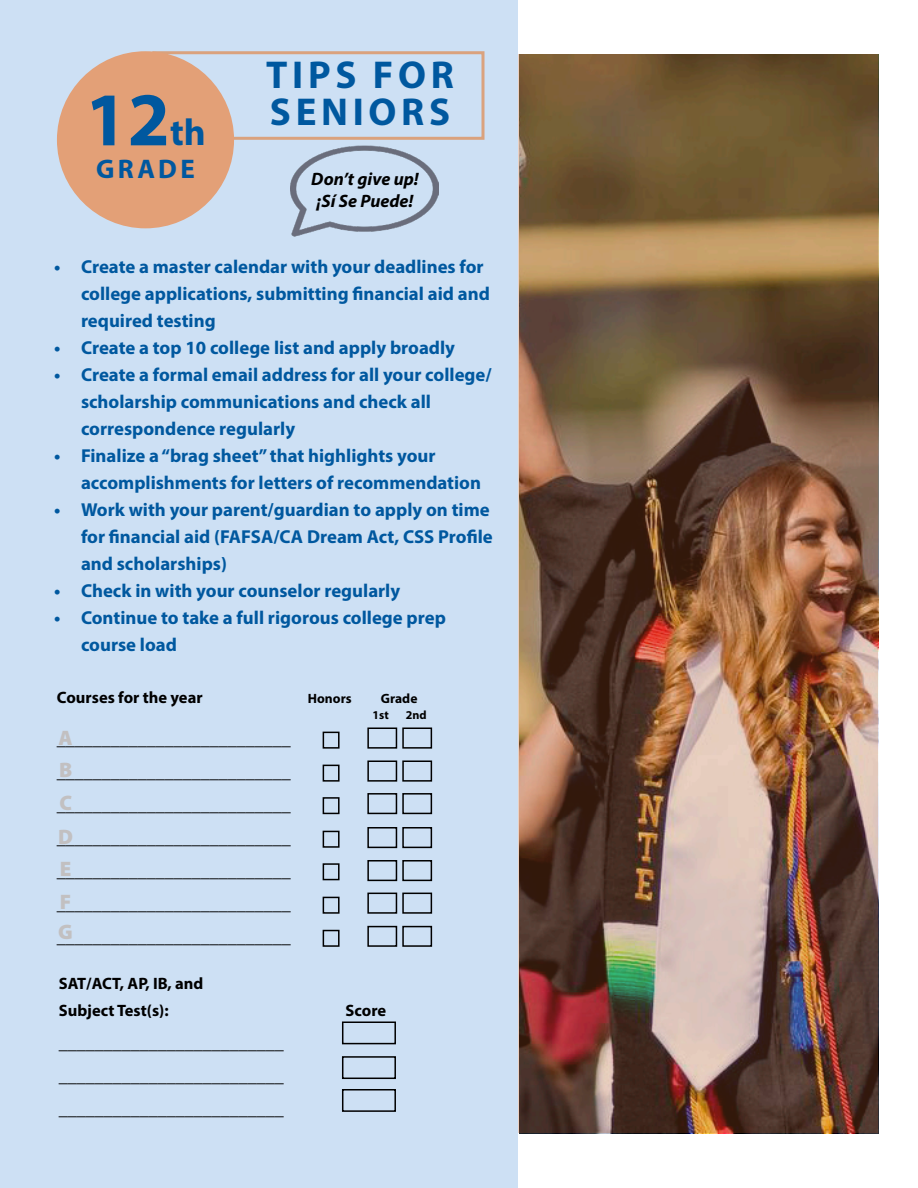
<style>
.page{position:relative;width:918px;height:1188px;background:#fff}
.page>*{position:absolute;margin:0;border:0;box-sizing:border-box;transform-origin:0 0}
.t1{font:700 76.5px "Myriad Pro";color:#00589f}
.t2{font:700 39px "Myriad Pro";letter-spacing:.12em;color:#00589f}
.t3{font:700 27px "Myriad Pro";letter-spacing:.12em;color:#00589f}
.t4{font:900 21px "Myriad Pro";color:#c2c0c1}
.t5{font:700 18.75px/27px "Myriad Pro";color:#00589f}
.t6{font:18px "Myriad Pro";color:#000}
.t7{font:italic 700 18px "Myriad Pro";color:#000}
.t8{font:700 16.5px "Myriad Pro";color:#000}
.t9{font:700 13.5px "Myriad Pro";color:#000}
.t10{font:700 12px "Myriad Pro";color:#000}
.s1{font-size:37.5px}
</style>
<div class="page">
<div style="left:0;top:0;width:518px;height:1188px;background:#cde0f4"></div>
<div style="left:152px;top:51px;width:332px;height:89px;border:3px solid #daa27d"></div>
<div style="left:57px;top:51px;width:177px;height:177px;background:#e3a077;border-radius:50%"></div>
<img style="left:518px;top:55px;width:360px;height:1078px">
<img style="left:290px;top:145px;width:148px;height:92px">
<div style="left:323px;top:732px;width:17px;height:17px;border:2px solid #000"></div>
<div style="left:367px;top:728px;width:30px;height:21px;border:2px solid #000"></div>
<div style="left:323px;top:765px;width:17px;height:17px;border:2px solid #000"></div>
<div style="left:323px;top:797px;width:17px;height:17px;border:2px solid #000"></div>
<div style="left:323px;top:831px;width:17px;height:17px;border:2px solid #000"></div>
<div style="left:323px;top:863px;width:17px;height:17px;border:2px solid #000"></div>
<div style="left:323px;top:897px;width:17px;height:17px;border:2px solid #000"></div>
<div style="left:323px;top:930px;width:17px;height:17px;border:2px solid #000"></div>
<div style="left:402px;top:728px;width:30px;height:21px;border:2px solid #000"></div>
<div style="left:367px;top:760px;width:30px;height:22px;border:2px solid #000"></div>
<div style="left:402px;top:760px;width:30px;height:22px;border:2px solid #000"></div>
<div style="left:367px;top:793px;width:30px;height:21px;border:2px solid #000"></div>
<div style="left:402px;top:793px;width:30px;height:21px;border:2px solid #000"></div>
<div style="left:367px;top:827px;width:30px;height:21px;border:2px solid #000"></div>
<div style="left:402px;top:827px;width:30px;height:21px;border:2px solid #000"></div>
<div style="left:367px;top:860px;width:30px;height:21px;border:2px solid #000"></div>
<div style="left:402px;top:860px;width:30px;height:21px;border:2px solid #000"></div>
<div style="left:367px;top:893px;width:30px;height:21px;border:2px solid #000"></div>
<div style="left:402px;top:893px;width:30px;height:21px;border:2px solid #000"></div>
<div style="left:367px;top:926px;width:30px;height:21px;border:2px solid #000"></div>
<div style="left:402px;top:926px;width:30px;height:21px;border:2px solid #000"></div>
<div style="left:342px;top:1022px;width:54px;height:22px;border:2px solid #000"></div>
<div style="left:342px;top:1056px;width:54px;height:23px;border:2px solid #000"></div>
<div style="left:342px;top:1089px;width:54px;height:23px;border:2px solid #000"></div>
<p class="t1" style="left:85px;top:70px;width:122px">12<span class="s1">th</span></p>
<p class="t3" style="left:96px;top:151px;width:100px">GRADE</p>
<p class="t2" style="left:266px;top:49px;width:189px">TIPS FOR</p>
<p class="t2" style="left:270px;top:87px;width:182px">SENIORS</p>
<p class="t7" style="left:311px;top:167px;width:109px">Don’t give up!</p>
<p class="t7" style="left:317px;top:189px;width:98px">¡Sí Se Puede!</p>
<p class="t5" style="left:81px;top:252px;width:410px;text-indent:-27px">• Create a master calendar with your deadlines for college applications, submitting financial aid and required testing</p>
<p class="t5" style="left:54px;top:333px;width:403px">• Create a top 10 college list and apply broadly</p>
<p class="t5" style="left:81px;top:360px;width:412px;text-indent:-27px">• Create a formal email address for all your college/ scholarship communications and check all correspondence regularly</p>
<p class="t5" style="left:81px;top:441px;width:402px;text-indent:-27px">• Finalize a “brag sheet” that highlights your accomplishments for letters of recommendation</p>
<p class="t5" style="left:81px;top:495px;width:413px;text-indent:-27px">• Work with your parent/guardian to apply on time for financial aid (FAFSA/CA Dream Act, CSS Profile and scholarships)</p>
<p class="t5" style="left:54px;top:576px;width:348px">• Check in with your counselor regularly</p>
<p class="t5" style="left:81px;top:603px;width:366px;text-indent:-27px">• Continue to take a full rigorous college prep course load</p>
<p class="t8" style="left:57px;top:687px;width:147px">Courses for the year</p>
<p class="t9" style="left:308px;top:690px;width:45px">Honors</p>
<p class="t9" style="left:381px;top:690px;width:38px">Grade</p>
<p class="t6" style="left:57px;top:728px;width:235px">__________________________</p>
<p class="t6" style="left:57px;top:761px;width:235px">__________________________</p>
<p class="t6" style="left:57px;top:794px;width:235px">__________________________</p>
<p class="t6" style="left:57px;top:827px;width:235px">__________________________</p>
<p class="t6" style="left:57px;top:860px;width:235px">__________________________</p>
<p class="t6" style="left:57px;top:893px;width:235px">__________________________</p>
<p class="t6" style="left:57px;top:926px;width:236px">__________________________</p>
<p class="t10" style="left:372px;top:707px;width:18px">1st</p>
<p class="t10" style="left:406px;top:707px;width:22px">2nd</p>
<p class="t4" style="left:58px;top:724px;width:16px">A</p>
<p class="t4" style="left:59px;top:756px;width:15px">B</p>
<p class="t4" style="left:59px;top:789px;width:14px">C</p>
<p class="t4" style="left:58px;top:823px;width:16px">D</p>
<p class="t4" style="left:60px;top:855px;width:13px">E</p>
<p class="t4" style="left:60px;top:887px;width:13px">F</p>
<p class="t4" style="left:58px;top:917px;width:16px">G</p>
<p class="t8" style="left:59px;top:973px;width:146px">SAT/ACT, AP, IB, and</p>
<p class="t8" style="left:59px;top:1000px;width:111px">Subject Test(s):</p>
<p class="t8" style="left:346px;top:1000px;width:42px">Score</p>
<p class="t6" style="left:59px;top:1032px;width:227px">_________________________</p>
<p class="t6" style="left:59px;top:1065px;width:226px">_________________________</p>
<p class="t6" style="left:59px;top:1098px;width:226px">_________________________</p>
</div>
